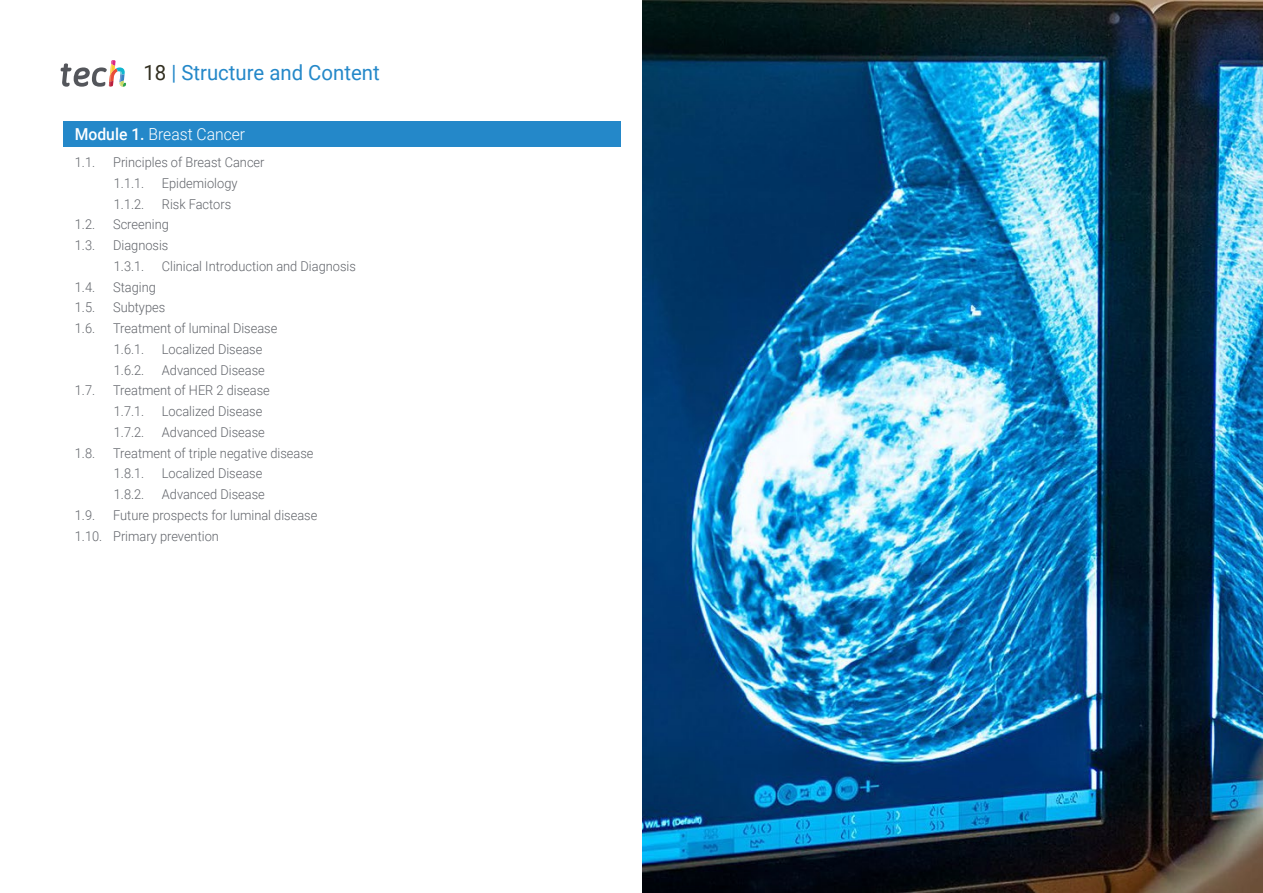
<style>
.page{position:relative;width:1263px;height:893px;background:#fff}
.page>*{position:absolute;margin:0;border:0;box-sizing:border-box;transform-origin:0 0}
.t1{font:21px "Roboto";color:#2488c9}
.t2{font:300 16.5px "Roboto";color:#fff;scale:.95 1}
.t3{font:300 13.5px/20.7px "Roboto";color:#61646a;scale:.95 1}
.s1{color:#312e20}
.s2{font-weight:500}
</style>
<div class="page">
<svg style="left:61px;top:60px;width:65px;height:27px"></svg>
<div style="left:64px;top:121px;width:557px;height:25px;background:#2488c9"></div>
<img style="left:642px;top:0;width:621px;height:893px">
<h1 class="t1" style="left:144px;top:57px;width:238px"><span class="s1">18</span> | Structure and Content</h1>
<p class="t2" style="left:75px;top:123px;width:181px"><span class="s2">Module 1.</span> Breast Cancer</p>
<p class="t3" style="left:75px;top:151px;width:23px">1.1.</p>
<p class="t3" style="left:113px;top:151px;width:161px">Principles of Breast Cancer<br>1.1.1.</p>
<p class="t3" style="left:162px;top:172px;width:81px">Epidemiology</p>
<p class="t3" style="left:114px;top:193px;width:34px">1.1.2.</p>
<p class="t3" style="left:162px;top:193px;width:75px">Risk Factors</p>
<p class="t3" style="left:75px;top:214px;width:23px">1.2.</p>
<p class="t3" style="left:113px;top:214px;width:60px">Screening</p>
<p class="t3" style="left:75px;top:234px;width:23px">1.3.</p>
<p class="t3" style="left:113px;top:234px;width:60px">Diagnosis<br>1.3.1.</p>
<p class="t3" style="left:162px;top:255px;width:206px">Clinical Introduction and Diagnosis</p>
<p class="t3" style="left:75px;top:276px;width:23px">1.4.</p>
<p class="t3" style="left:113px;top:276px;width:46px">Staging</p>
<p class="t3" style="left:75px;top:297px;width:23px">1.5.</p>
<p class="t3" style="left:113px;top:297px;width:56px">Subtypes</p>
<p class="t3" style="left:75px;top:317px;width:23px">1.6.</p>
<p class="t3" style="left:113px;top:317px;width:174px">Treatment of luminal Disease<br>1.6.1.</p>
<p class="t3" style="left:162px;top:338px;width:107px">Localized Disease</p>
<p class="t3" style="left:114px;top:359px;width:34px">1.6.2.</p>
<p class="t3" style="left:162px;top:359px;width:110px">Advanced Disease</p>
<p class="t3" style="left:75px;top:380px;width:23px">1.7.</p>
<p class="t3" style="left:113px;top:380px;width:167px">Treatment of HER 2 disease<br>1.7.1.</p>
<p class="t3" style="left:162px;top:400px;width:107px">Localized Disease</p>
<p class="t3" style="left:114px;top:421px;width:34px">1.7.2.</p>
<p class="t3" style="left:162px;top:421px;width:110px">Advanced Disease</p>
<p class="t3" style="left:75px;top:442px;width:23px">1.8.</p>
<p class="t3" style="left:113px;top:442px;width:213px">Treatment of triple negative disease<br>1.8.1.</p>
<p class="t3" style="left:162px;top:463px;width:107px">Localized Disease</p>
<p class="t3" style="left:114px;top:483px;width:34px">1.8.2.</p>
<p class="t3" style="left:162px;top:483px;width:110px">Advanced Disease</p>
<p class="t3" style="left:75px;top:504px;width:257px;text-indent:38px">Future prospects for luminal disease<br>1.10. Primary prevention</p>
<p class="t3" style="left:75px;top:504px;width:23px">1.9.</p>
</div>
